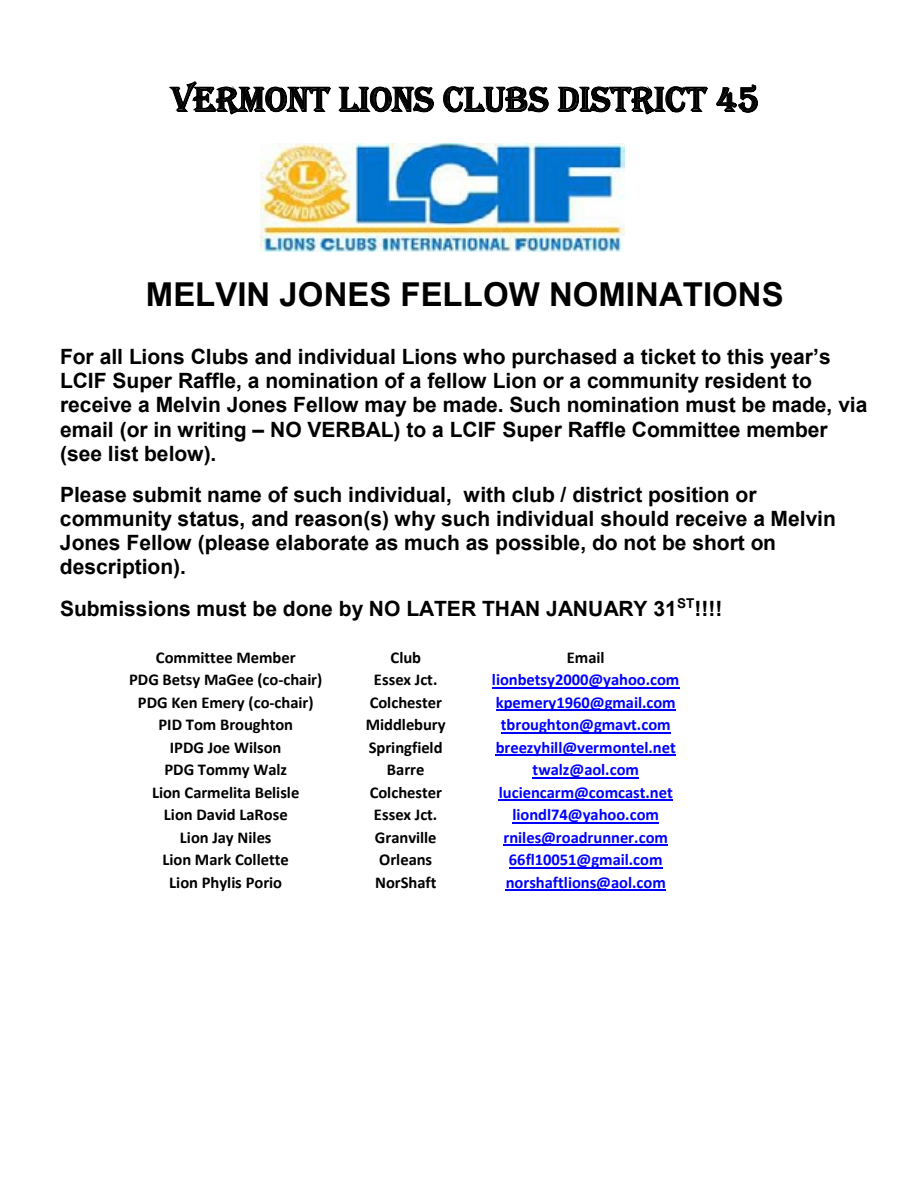
<style>
.page{position:relative;width:918px;height:1188px;background:#fff}
.page>*{position:absolute;margin:0;border:0;box-sizing:border-box;transform-origin:0 0}
.t1{font:36px "Algerian";color:#000}
.t2{font:700 33px "Arial";color:#000}
.t3{font:700 21px/24.2px "Arial";color:#000}
.t4{font:700 16.5px "Calibri";color:#000}
.t5{font:700 16.5px "Calibri";letter-spacing:-.005em;color:#00f}
</style>
<div class="page">
<svg style="left:169px;top:81px;width:265px;height:34px"></svg>
<svg style="left:443px;top:86px;width:106px;height:27px"></svg>
<svg style="left:557px;top:85px;width:151px;height:30px"></svg>
<svg style="left:716px;top:84px;width:42px;height:29px"></svg>
<hr style="left:492px;top:687px;width:187px;height:1px;background:#00f">
<hr style="left:496px;top:709px;width:180px;height:2px;background:#00f">
<hr style="left:501px;top:732px;width:169px;height:1px;background:#00f">
<hr style="left:496px;top:754px;width:180px;height:2px;background:#00f">
<hr style="left:533px;top:777px;width:106px;height:1px;background:#00f">
<hr style="left:499px;top:799px;width:174px;height:2px;background:#00f">
<hr style="left:512px;top:822px;width:147px;height:1px;background:#00f">
<hr style="left:503px;top:844px;width:165px;height:2px;background:#00f">
<hr style="left:509px;top:867px;width:154px;height:1px;background:#00f">
<hr style="left:506px;top:889px;width:160px;height:2px;background:#00f">
<img style="left:260px;top:143px;width:365px;height:108px">
<h1 class="t1" style="left:171px;top:79px;width:590px">VERMONT LIONS CLUBS DISTRICT 45</h1>
<h2 class="t2" style="left:146px;top:272px;width:639px">MELVIN JONES FELLOW NOMINATIONS</h2>
<p class="t3" style="left:60px;top:345px;width:809px">For all Lions Clubs and individual Lions who purchased a ticket to this year’s LCIF Super Raffle, a nomination of a fellow Lion or a community resident to receive a Melvin Jones Fellow may be made. Such nomination must be made, via email (or in writing – NO VERBAL) to a LCIF Super Raffle Committee member (see list below).</p>
<p class="t3" style="left:60px;top:483px;width:777px">Please submit name of such individual, with club / district position or community status, and reason(s) why such individual should receive a Melvin Jones Fellow (please elaborate as much as possible, do not be short on description).</p>
<p class="t3" style="left:60px;top:597px;width:664px">Submissions must be done by NO LATER THAN JANUARY 31<sup>ST</sup>!!!!</p>
<p class="t4" style="left:156px;top:646px;width:141px">Committee Member</p>
<p class="t4" style="left:391px;top:646px;width:32px">Club</p>
<p class="t4" style="left:567px;top:646px;width:39px">Email</p>
<p class="t4" style="left:129px;top:668px;width:195px">PDG Betsy MaGee (co-chair)</p>
<p class="t4" style="left:374px;top:668px;width:65px">Essex Jct.</p>
<p class="t5" style="left:492px;top:668px;width:189px">lionbetsy2000@yahoo.com</p>
<p class="t4" style="left:138px;top:691px;width:177px">PDG Ken Emery (co-chair)</p>
<p class="t4" style="left:370px;top:691px;width:74px">Colchester</p>
<p class="t5" style="left:496px;top:691px;width:181px">kpemery1960@gmail.com</p>
<p class="t4" style="left:158px;top:713px;width:136px">PID Tom Broughton</p>
<p class="t4" style="left:366px;top:713px;width:82px">Middlebury</p>
<p class="t5" style="left:501px;top:713px;width:171px">tbroughton@gmavt.com</p>
<p class="t4" style="left:170px;top:736px;width:113px">IPDG Joe Wilson</p>
<p class="t4" style="left:369px;top:736px;width:75px">Springfield</p>
<p class="t5" style="left:496px;top:736px;width:182px">breezyhill@vermontel.net</p>
<p class="t4" style="left:164px;top:758px;width:124px">PDG Tommy Walz</p>
<p class="t4" style="left:387px;top:758px;width:39px">Barre</p>
<p class="t5" style="left:533px;top:758px;width:108px">twalz@aol.com</p>
<p class="t4" style="left:152px;top:781px;width:149px">Lion Carmelita Belisle</p>
<p class="t4" style="left:370px;top:781px;width:74px">Colchester</p>
<p class="t5" style="left:499px;top:781px;width:176px">luciencarm@comcast.net</p>
<p class="t4" style="left:164px;top:803px;width:125px">Lion David LaRose</p>
<p class="t4" style="left:374px;top:803px;width:65px">Essex Jct.</p>
<p class="t5" style="left:512px;top:803px;width:148px">liondl74@yahoo.com</p>
<p class="t4" style="left:180px;top:826px;width:93px">Lion Jay Niles</p>
<p class="t4" style="left:375px;top:826px;width:63px">Granville</p>
<p class="t5" style="left:503px;top:826px;width:166px">rniles@roadrunner.com</p>
<p class="t4" style="left:162px;top:848px;width:128px">Lion Mark Collette</p>
<p class="t4" style="left:379px;top:848px;width:55px">Orleans</p>
<p class="t5" style="left:509px;top:848px;width:155px">66fl10051@gmail.com</p>
<p class="t4" style="left:169px;top:871px;width:114px">Lion Phylis Porio</p>
<p class="t4" style="left:375px;top:871px;width:63px">NorShaft</p>
<p class="t5" style="left:506px;top:871px;width:162px">norshaftlions@aol.com</p>
</div>
